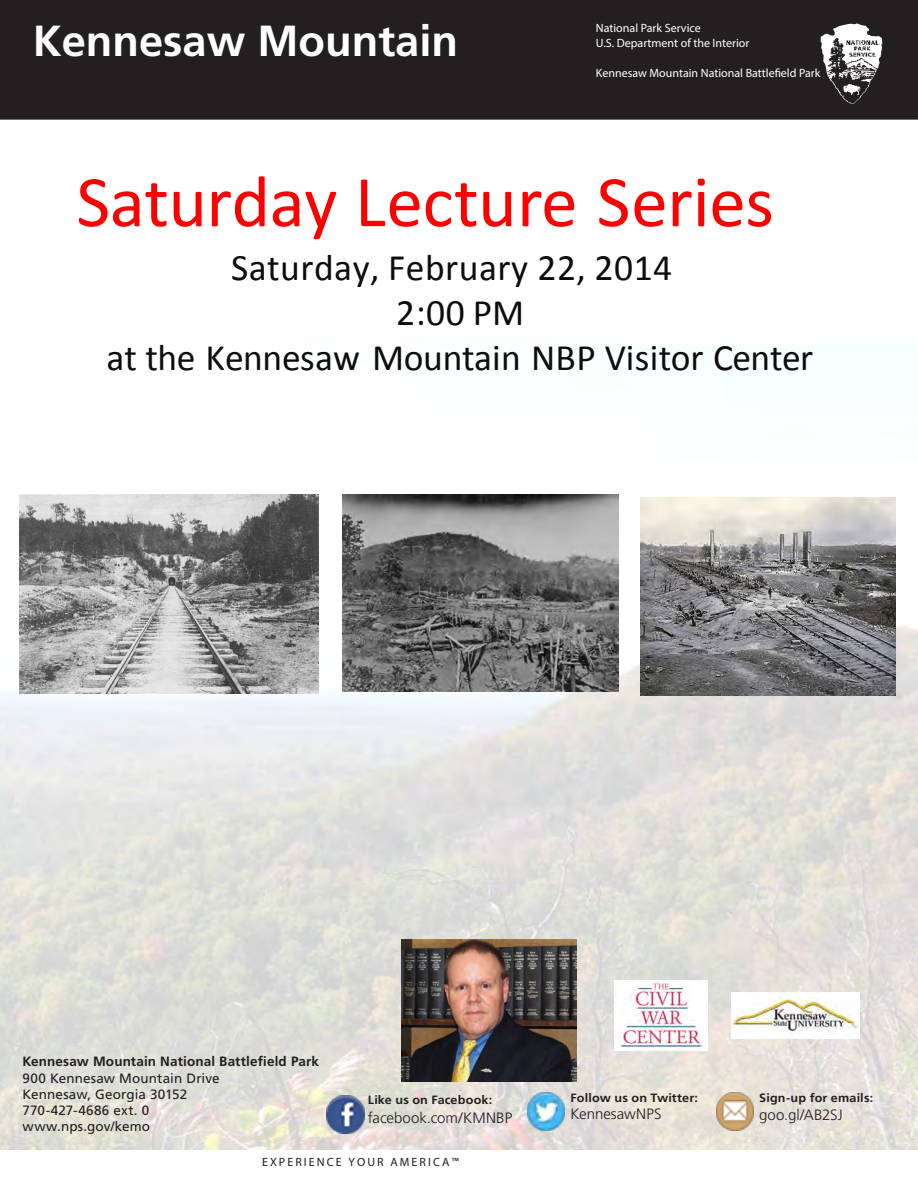
<style>
.page{position:relative;width:918px;height:1188px;background:#fff}
.page>*{position:absolute;margin:0;border:0;box-sizing:border-box;transform-origin:0 0}
.t1{font:73.5px "Calibri";letter-spacing:-.01em;color:#f00}
.t2{font:700 43.5px "Frutiger LT Std";color:#fff}
.t3{font:37.5px/45px "Calibri";letter-spacing:.005em;color:#0d0d0d;text-align:center}
.t4{font:300 15px "Frutiger LT Std";letter-spacing:.005em;color:#231f20}
.t5{font:13.5px "Frutiger LT Std";letter-spacing:.01em;color:#231f20}
.t6{font:700 13.5px "Frutiger LT Std";letter-spacing:.01em;color:#231f20}
.t7{font:12px "Myriad Pro";color:#fff}
.t8{font:700 12px "Frutiger LT Std";letter-spacing:.015em;color:#231f20;scale:1.05 1}
.EXPERIENCE_YOUR_AME{font:12px "Myriad Pro";letter-spacing:.17em;color:#231f20}
</style>
<div class="page">
<div style="left:1px;top:1px;width:916px;height:118px;background:#231f20"></div>
<div style="left:0;top:0;width:918px;height:120px;border:2px solid #231f20"></div>
<img style="left:821px;top:23px;width:42px;height:81px">
<hr style="left:22px;top:1149px;width:878px;height:1px;background:#231f20">
<img style="left:0;top:494px;width:918px;height:655px">
<img style="left:716px;top:1093px;width:38px;height:37px">
<img style="left:327px;top:1096px;width:37px;height:37px">
<img style="left:527px;top:1093px;width:38px;height:37px">
<img style="left:614px;top:980px;width:93px;height:70px">
<img style="left:732px;top:992px;width:128px;height:46px">
<img style="left:401px;top:940px;width:176px;height:141px">
<img style="left:19px;top:494px;width:300px;height:200px">
<img style="left:640px;top:497px;width:256px;height:198px">
<img style="left:342px;top:494px;width:276px;height:198px">
<p class="t2" style="left:33px;top:15px;width:427px">Kennesaw Mountain</p>
<p class="t7" style="left:596px;top:21px;width:106px">National Park Service</p>
<p class="t7" style="left:596px;top:36px;width:155px">U.S. Department of the Interior</p>
<p class="t7" style="left:596px;top:66px;width:226px">Kennesaw Mountain National Battlefield Park</p>
<p class="t1" style="left:76px;top:155px;width:699px">Saturday Lecture Series</p>
<p class="t3" style="left:106px;top:245px;width:708px">Saturday, February 22, 2014<br>2:00 PM<br>at the Kennesaw Mountain NBP Visitor Center</p>
<p class="t6" style="left:22px;top:1054px;width:298px">Kennesaw Mountain National Battlefield Park</p>
<p class="t5" style="left:22px;top:1070px;width:199px">900 Kennesaw Mountain Drive</p>
<p class="t5" style="left:22px;top:1086px;width:166px">Kennesaw, Georgia 30152</p>
<p class="t5" style="left:22px;top:1102px;width:128px">770-427-4686 ext. 0</p>
<p class="t5" style="left:22px;top:1119px;width:129px">www.nps.gov/kemo</p>
<p class="t8" style="left:368px;top:1093px;width:120px">Like us on Facebook:</p>
<p class="t8" style="left:570px;top:1091px;width:123px">Follow us on Twitter:</p>
<p class="t8" style="left:759px;top:1091px;width:110px">Sign-up for emails:</p>
<p class="t4" style="left:368px;top:1109px;width:146px">facebook.com/KMNBP</p>
<p class="t4" style="left:570px;top:1105px;width:93px">KennesawNPS</p>
<p class="t4" style="left:759px;top:1106px;width:85px">goo.gl/AB2SJ</p>
<p class="EXPERIENCE_YOUR_AME" style="left:262px;top:1155px;width:198px">EXPERIENCE YOUR AMERICA™</p>
</div>
